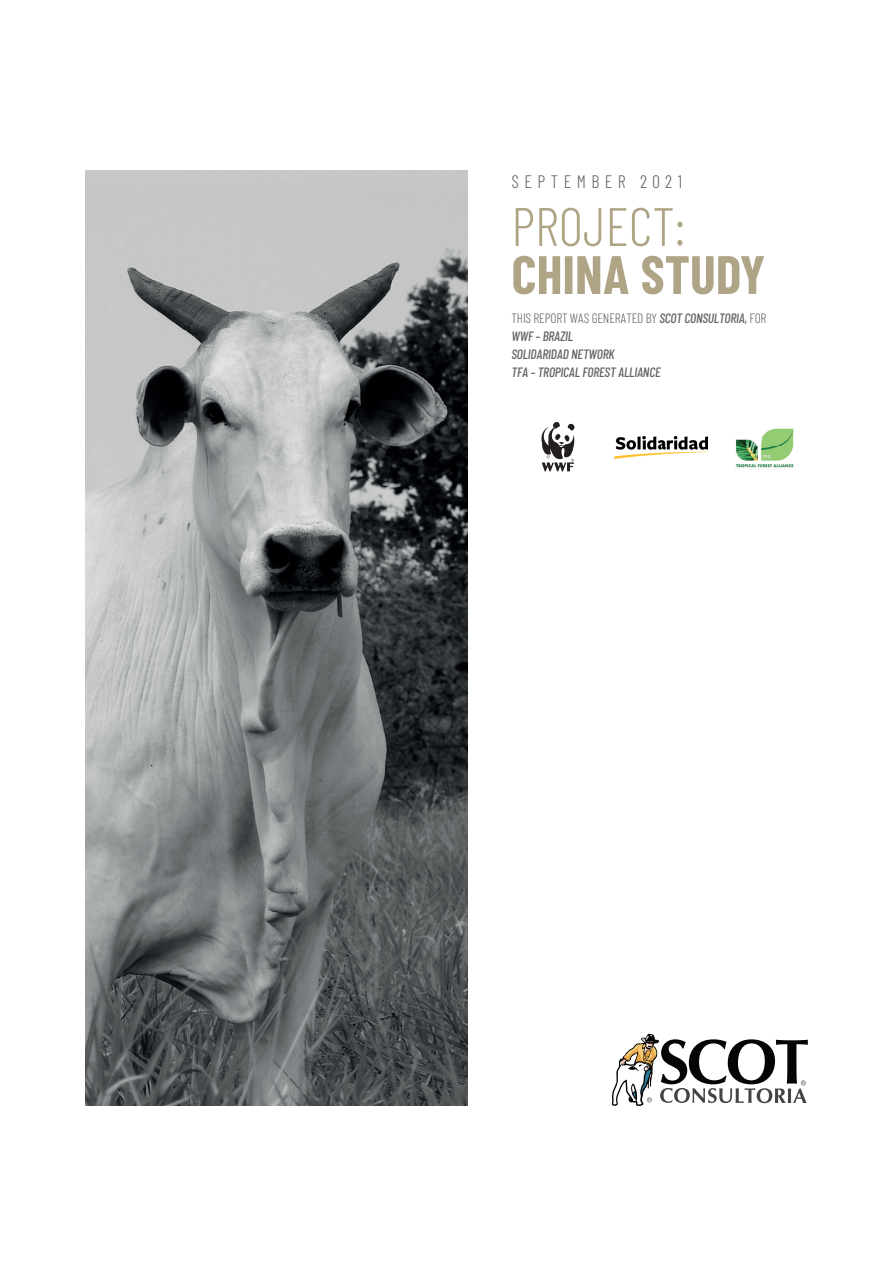
<style>
.page{position:relative;width:893px;height:1276px;background:#fff}
.page>*{position:absolute;margin:0;border:0;box-sizing:border-box;transform-origin:0 0}
.t1{font:700 54px "Ashley";color:#afa486}
.t2{font:300 54px "Ashley";color:#afa486}
.t3{font:300 18px "Ashley";letter-spacing:.3em;color:#636366}
.t4{font:italic 500 13.5px/18px "Ashley";letter-spacing:-.015em;color:#636366}
.s1{font-weight:300;font-style:normal}
</style>
<div class="page">
<svg style="left:612px;top:1034px;width:196px;height:72px"></svg>
<img style="left:85px;top:170px;width:383px;height:936px">
<img style="left:615px;top:437px;width:92px;height:22px">
<svg style="left:541px;top:422px;width:34px;height:49px"></svg>
<img style="left:736px;top:428px;width:58px;height:40px">
<h2 class="t3" style="left:512px;top:171px;width:172px">SEPTEMBER 2021</h2>
<h1 class="t2" style="left:511px;top:193px;width:175px">PROJECT:</h1>
<h1 class="t1" style="left:511px;top:241px;width:255px">CHINA STUDY</h1>
<p class="t4" style="left:511px;top:309px;width:256px"><span class="s1">THIS REPORT WAS GENERATED BY</span> SCOT CONSULTORIA, <span class="s1">FOR<br></span>WWF – BRAZIL<br>SOLIDARIDAD NETWORK<br>TFA – TROPICAL FOREST ALLIANCE</p>
</div>
